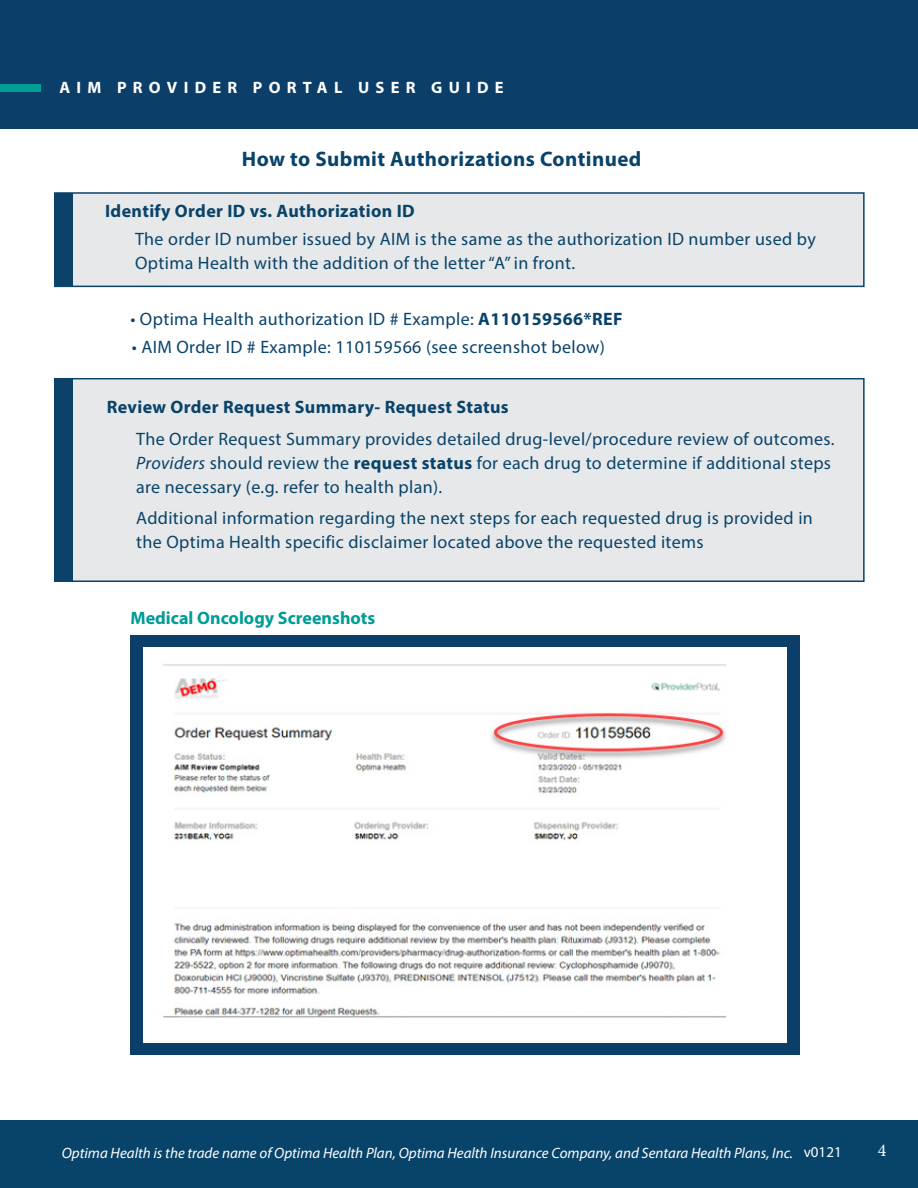
<style>
.page{position:relative;width:918px;height:1188px;background:#fff}
.page>*{position:absolute;margin:0;border:0;box-sizing:border-box;transform-origin:0 0}
.Paragraph_Style_1{font:700 21px "Myriad Pro";letter-spacing:.02em;color:#09436a}
.Paragraph_Style_1-2{font:18px/24px "Myriad Pro";letter-spacing:.02em;color:#09436a}
.Paragraph_Style_1-3{font:700 18px "Myriad Pro";letter-spacing:.02em;color:#09436a}
.t1{font:700 18px "Myriad Pro";color:#009c96}
.t2{font:18px "Minion Pro";color:#fff}
.t3{font:700 16.5px "Myriad Pro";letter-spacing:.38em;color:#fff}
.t4{font:italic 15px "Myriad Pro";color:#fff}
.t5{font:15px "Myriad Pro";color:#fff}
.s1{font-weight:700}
.s2{font-style:italic}
</style>
<div class="page">
<div style="left:54px;top:192px;width:811px;height:95px;background:#e7e8e9;border:2px solid #0b426a"></div>
<div style="left:54px;top:193px;width:19px;height:94px;background:#0c416a"></div>
<div style="left:0;top:0;width:918px;height:128px;background:#0b3f69"></div>
<div style="left:0;top:84px;width:40px;height:8px;background:#009c96"></div>
<div style="left:0;top:1120px;width:918px;height:68px;background:#08446a"></div>
<div style="left:130px;top:636px;width:670px;height:419px;background:#0b3f69"></div>
<img style="left:143px;top:648px;width:643px;height:395px">
<div style="left:54px;top:378px;width:811px;height:204px;background:#e7e8e9;border:2px solid #0b426a"></div>
<div style="left:54px;top:379px;width:19px;height:202px;background:#0c416a"></div>
<p class="t3" style="left:60px;top:77px;width:446px">AIM PROVIDER PORTAL USER GUIDE</p>
<p class="Paragraph_Style_1" style="left:242px;top:145px;width:401px">How to Submit Authorizations Continued</p>
<p class="Paragraph_Style_1-3" style="left:105px;top:199px;width:311px">Identify Order ID vs. Authorization ID</p>
<p class="Paragraph_Style_1-2" style="left:135px;top:227px;width:682px">The order ID number issued by AIM is the same as the authorization ID number used by<br>Optima Health with the addition of the letter “A” in front.</p>
<p class="Paragraph_Style_1-2" style="left:130px;top:306px;width:494px">• Optima Health authorization ID # Example: <span class="s1">A110159566*REF</span></p>
<p class="Paragraph_Style_1-2" style="left:132px;top:335px;width:475px">• AIM Order ID # Example: 110159566 (see screenshot below)</p>
<p class="Paragraph_Style_1-3" style="left:107px;top:395px;width:404px">Review Order Request Summary- Request Status</p>
<p class="Paragraph_Style_1-2" style="left:136px;top:427px;width:700px">The Order Request Summary provides detailed drug-level/procedure review of outcomes.<br><span class="s2">Providers</span> should review the <span class="s1">request status</span> for each drug to determine if additional steps are necessary (e.g. refer to health plan).</p>
<p class="Paragraph_Style_1-2" style="left:136px;top:506px;width:678px">Additional information regarding the next steps for each requested drug is provided in the Optima Health specific disclaimer located above the requested items</p>
<p class="t1" style="left:130px;top:606px;width:246px">Medical Oncology Screenshots</p>
<p class="t4" style="left:62px;top:1144px;width:733px">Optima Health is the trade name of Optima Health Plan, Optima Health Insurance Company, and Sentara Health Plans, Inc.</p>
<p class="t5" style="left:804px;top:1142px;width:39px">v0121</p>
<p class="t2" style="left:878px;top:1138px;width:10px">4</p>
</div>
